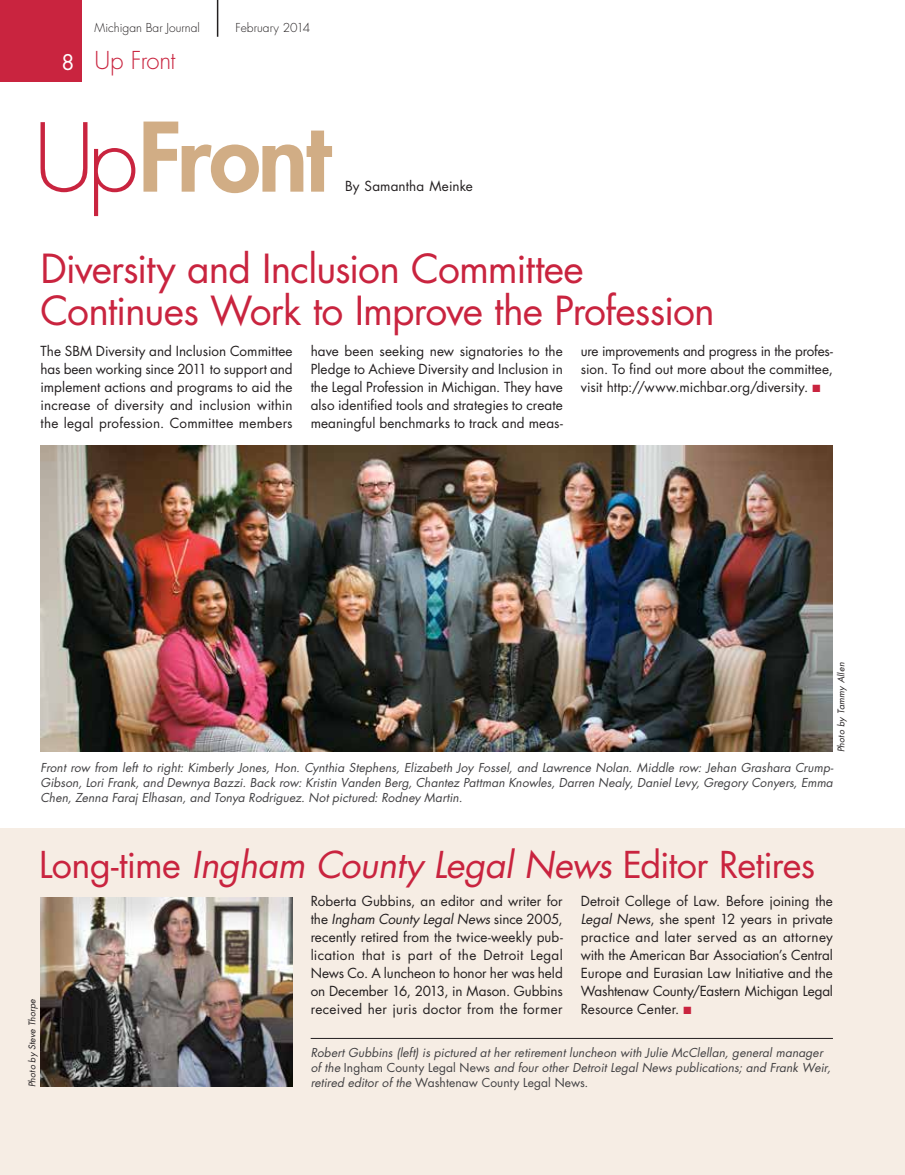
<style>
.page{position:relative;width:905px;height:1175px;background:#fff}
.page>*{position:absolute;margin:0;border:0;box-sizing:border-box;transform-origin:0 0}
.t1{font:39px/42px "Futura";letter-spacing:-.025em;color:#c9243f}
.t2{font:36px "Futura";letter-spacing:-.02em;color:#c9243f}
.t3{font:300 24px "Futura";letter-spacing:-.02em;color:#c9243f}
.t4{font:13.5px/18px "Futura";letter-spacing:.005em;color:#231f20;text-align:justify}
.t5{font:italic 12px/15px "Futura";letter-spacing:.01em;color:#414042}
.t6{font:12px "Futura";letter-spacing:.01em;color:#414042}
.t7{font:300 12px "Futura";color:#231f20}
.t8{font:italic 9px "Futura";letter-spacing:.02em;color:#231f20}
.s1{font-weight:400;font-size:21px;color:#fff}
.s2{color:#c9243f}
.s3{font-style:italic}
.s4{font-style:normal}
</style>
<div class="page">
<div style="left:0;top:828px;width:904px;height:346px;background:#f6ede4"></div>
<div style="left:0;top:0;width:82px;height:82px;background:#c9243f"></div>
<hr style="left:217px;top:0;width:1px;height:37px;background:#231f20">
<svg style="left:143px;top:121px;width:189px;height:72px"></svg>
<svg style="left:40px;top:122px;width:47px;height:70px"></svg>
<svg style="left:94px;top:148px;width:41px;height:68px"></svg>
<img style="left:40px;top:897px;width:252px;height:189px">
<img style="left:40px;top:446px;width:792px;height:306px">
<hr style="left:310px;top:1038px;width:522px;height:1px;background:#231f20">
<p class="t7" style="left:94px;top:20px;width:107px">Michigan Bar Journal</p>
<p class="t7" style="left:236px;top:20px;width:76px">February 2014</p>
<h3 class="t3" style="left:62px;top:45px;width:115px"><span class="s1">8</span> Up Front</h3>
<p class="t4" style="left:345px;top:176px;width:129px">By Samantha Meinke</p>
<h1 class="t1" style="left:40px;top:247px;width:675px">Diversity and Inclusion Committee<br>Continues Work to Improve the Profession</h1>
<p class="t4" style="left:40px;top:341px;width:254px">The SBM Diversity and Inclusion Committee has been working since 2011 to support and implement actions and programs to aid the increase of diversity and inclusion within the legal profession. Committee members</p>
<p class="t4" style="left:310px;top:341px;width:254px">have been seeking new signatories to the Pledge to Achieve Diversity and Inclusion in the Legal Profession in Michigan. They have also identified tools and strategies to create meaningful benchmarks to track and meas-</p>
<p class="t4" style="left:580px;top:341px;width:254px">ure improvements and progress in the profes&shy;sion. To find out more about the committee, visit http://www.michbar.org/diversity. <span class="s2">■</span></p>
<p class="t8" style="left:835px;top:752px;width:91px;rotate:-90deg">Photo by Tammy Allen</p>
<p class="t5" style="left:40px;top:759px;width:794px;text-align:justify">Front row from left to right: Kimberly Jones, Hon. Cynthia Stephens, Elizabeth Joy Fossel, and Lawrence Nolan. Middle row: Jehan Grashara Crump-Gibson, Lori Frank, and Dewnya Bazzi. Back row: Kristin Vanden Berg, Chantez Pattman Knowles, Darren Nealy, Daniel Levy, Gregory Conyers, Emma Chen, Zenna Faraj Elhasan, and Tonya Rodriguez. Not pictured: Rodney Martin.</p>
<h2 class="t2" style="left:39px;top:839px;width:777px">Long-time <span class="s3">Ingham County Legal News</span> Editor Retires</h2>
<p class="t4" style="left:310px;top:892px;width:254px">Roberta Gubbins, an editor and writer for the <span class="s3">Ingham County Legal News</span> since 2005, recently retired from the twice-weekly pub&shy;lication that is part of the Detroit Legal News Co. A luncheon to honor her was held on December 16, 2013, in Mason. Gubbins received her juris doctor from the former</p>
<p class="t4" style="left:580px;top:892px;width:254px">Detroit College of Law. Before joining the <span class="s3">Legal News</span>, she spent 12 years in private practice and later served as an attorney with the American Bar Association’s Central Europe and Eurasian Law Initiative and the Washtenaw County/Eastern Michigan Legal Resource Center. <span class="s2">■</span></p>
<p class="t8" style="left:26px;top:1087px;width:90px;rotate:-90deg">Photo by Steve Thorpe</p>
<p class="t5" style="left:310px;top:1044px;width:521px">Robert Gubbins (left) is pictured at her retirement luncheon with Julie McClellan, general manager of the <span class="s4">Ingham County Legal News</span> and four other Detroit Legal News publications; and Frank Weir,</p>
<p class="t6" style="left:310px;top:1074px;width:279px"><span class="s3">retired editor of the</span> Washtenaw County Legal News<span class="s3">.</span></p>
</div>
